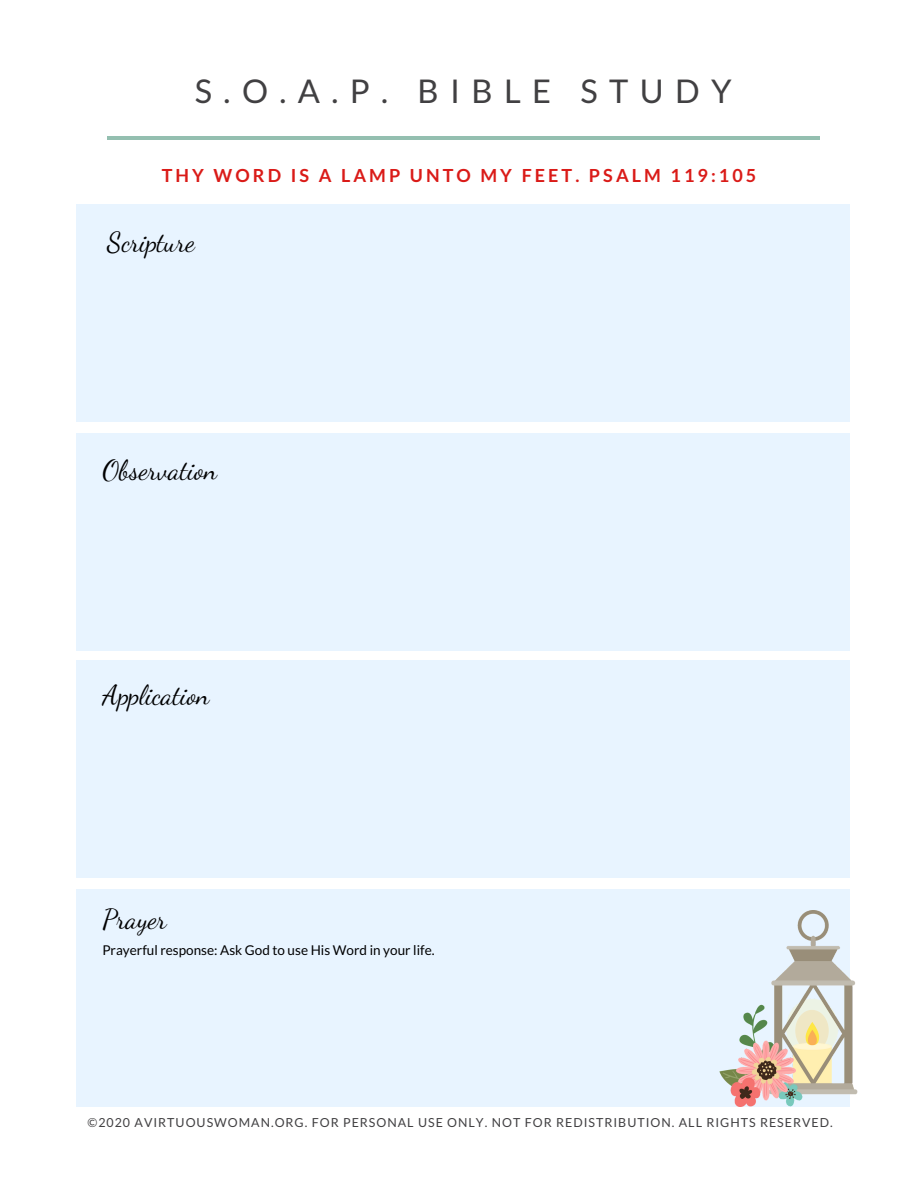
<style>
.page{position:relative;width:918px;height:1188px;background:#fff}
.page>*{position:absolute;margin:0;border:0;box-sizing:border-box;transform-origin:0 0}
.t1{font:32.7px "Lato";letter-spacing:.35em;color:#414042}
.t2{font:27px "Dancing Script";color:#000}
.t3{font:700 18px "Lato";letter-spacing:.17em;color:#da1b18}
.t4{font:13.5px "Lato";color:#000}
.t5{font:12.45px "Lato";letter-spacing:.08em;color:#414042}
</style>
<div class="page">
<div style="left:76px;top:661px;width:774px;height:217px;background:#e8f4ff"></div>
<div style="left:76px;top:889px;width:774px;height:217px;background:#e8f4ff"></div>
<div style="left:76px;top:205px;width:774px;height:217px;background:#e8f4ff"></div>
<div style="left:76px;top:433px;width:774px;height:217px;background:#e8f4ff"></div>
<hr style="left:107px;top:136px;width:712px;height:4px;background:#94bfb0">
<img style="left:691px;top:911px;width:167px;height:196px">
<h1 class="t1" style="left:195px;top:71px;width:538px">S.O.A.P. BIBLE STUDY</h1>
<h3 class="t3" style="left:162px;top:164px;width:596px">THY WORD IS A LAMP UNTO MY FEET. PSALM 119:105</h3>
<h2 class="t2" style="left:107px;top:227px;width:89px">Scripture</h2>
<h2 class="t2" style="left:102px;top:454px;width:116px">Observation</h2>
<h2 class="t2" style="left:102px;top:679px;width:109px">Application</h2>
<h2 class="t2" style="left:102px;top:903px;width:66px">Prayer</h2>
<p class="t4" style="left:102px;top:942px;width:334px">Prayerful response: Ask God to use His Word in your life.</p>
<p class="t5" style="left:87px;top:1114px;width:747px">©2020 AVIRTUOUSWOMAN.ORG. FOR PERSONAL USE ONLY. NOT FOR REDISTRIBUTION. ALL RIGHTS RESERVED.</p>
</div>
